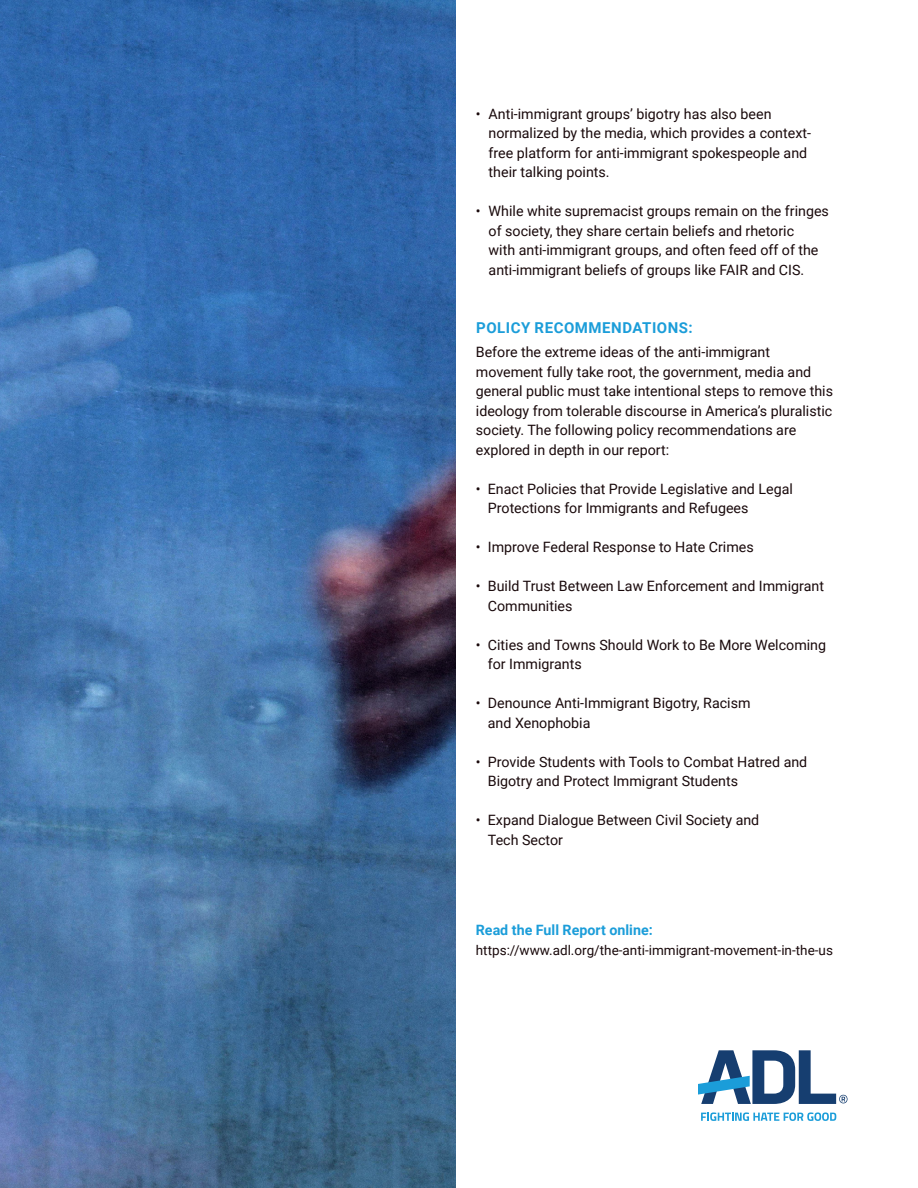
<style>
.page{position:relative;width:918px;height:1188px;background:#fff}
.page>*{position:absolute;margin:0;border:0;box-sizing:border-box;transform-origin:0 0}
.Subhead_within_text{font:700 15px "Roboto";letter-spacing:.035em;color:#1b9dd9}
.Body_Text{font:14.25px/19.5px "Roboto";color:#19090b}
.Body_Text-2{font:700 14.25px "Roboto";color:#1b9dd9}
.Body_Text-3{font:13.5px "Roboto";color:#19090b}
</style>
<div class="page">
<img style="left:0;top:0;width:456px;height:1188px">
<svg style="left:701px;top:1112px;width:135px;height:9px"></svg>
<svg style="left:698px;top:1050px;width:150px;height:54px"></svg>
<p class="Body_Text" style="left:489px;top:103px;width:324px;text-indent:-13px">• Anti-immigrant groups’ bigotry has also been normalized by the media, which provides a context&shy;free platform for anti-immigrant spokespeople and their talking points.</p>
<p class="Body_Text" style="left:489px;top:201px;width:342px;text-indent:-13px">• While white supremacist groups remain on the fringes of society, they share certain beliefs and rhetoric<br>with anti-immigrant groups, and often feed off of the anti-immigrant beliefs of groups like FAIR and CIS.</p>
<p class="Subhead_within_text" style="left:476px;top:317px;width:218px">POLICY RECOMMENDATIONS:</p>
<p class="Body_Text" style="left:476px;top:342px;width:359px">Before the extreme ideas of the anti-immigrant movement fully take root, the government, media and general public must take intentional steps to remove this ideology from tolerable discourse in America’s pluralistic society. The following policy recommendations are explored in depth in our report:</p>
<p class="Body_Text" style="left:488px;top:478px;width:307px;text-indent:-12px">• Enact Policies that Provide Legislative and Legal<br>Protections for Immigrants and Refugees</p>
<p class="Body_Text" style="left:476px;top:537px;width:279px">• Improve Federal Response to Hate Crimes</p>
<p class="Body_Text" style="left:488px;top:576px;width:338px;text-indent:-12px">• Build Trust Between Law Enforcement and Immigrant<br>Communities</p>
<p class="Body_Text" style="left:488px;top:634px;width:340px;text-indent:-12px">• Cities and Towns Should Work to Be More Welcoming for Immigrants</p>
<p class="Body_Text" style="left:488px;top:693px;width:264px;text-indent:-12px">• Denounce Anti-Immigrant Bigotry, Racism and Xenophobia</p>
<p class="Body_Text" style="left:488px;top:751px;width:321px;text-indent:-12px">• Provide Students with Tools to Combat Hatred and<br>Bigotry and Protect Immigrant Students</p>
<p class="Body_Text" style="left:488px;top:810px;width:273px;text-indent:-12px">• Expand Dialogue Between Civil Society and<br>Tech Sector</p>
<p class="Body_Text-2" style="left:476px;top:920px;width:178px">Read the Full Report online:</p>
<p class="Body_Text-3" style="left:476px;top:941px;width:359px">https://www.adl.org/the-anti-immigrant-movement-in-the-us</p>
</div>
